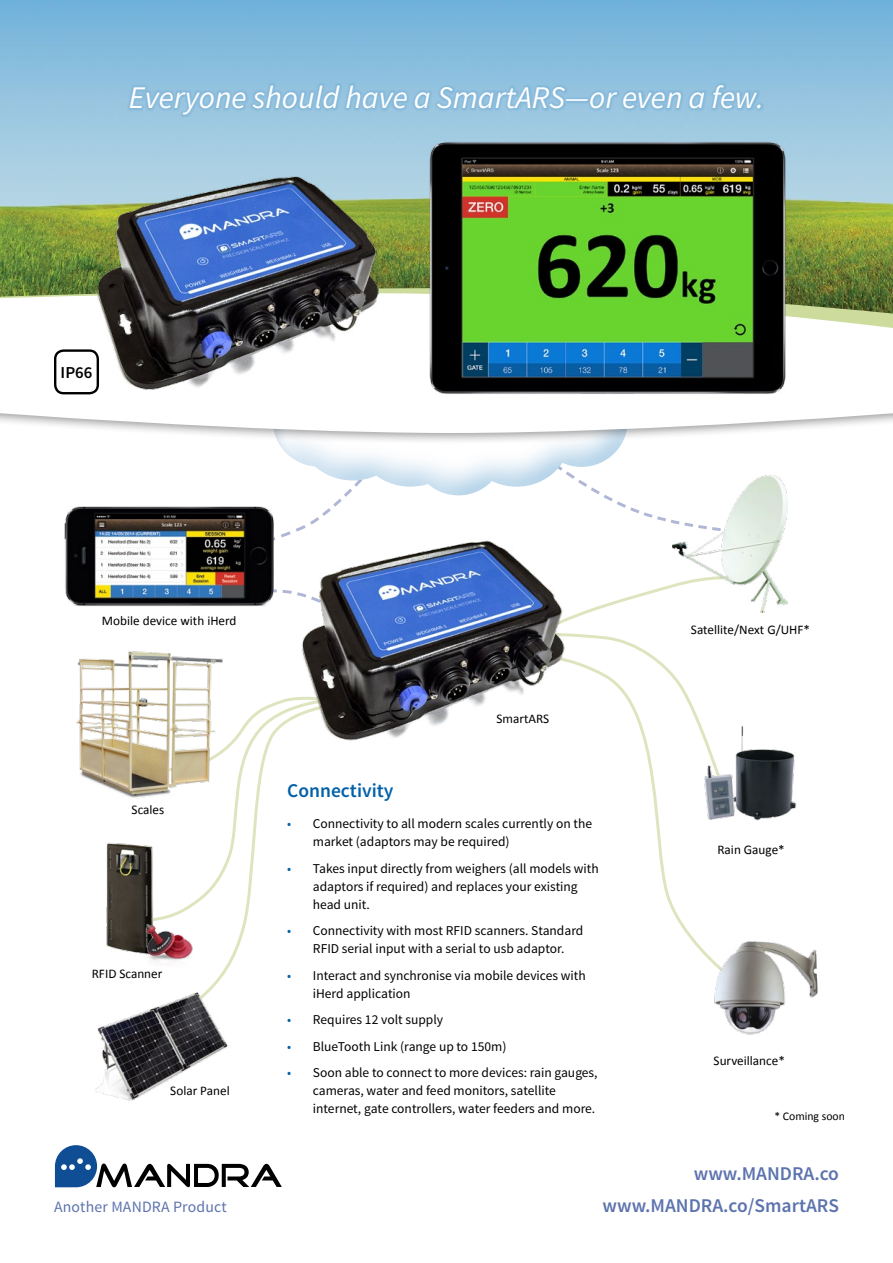
<style>
.page{position:relative;width:893px;height:1263px;background:#fff}
.page>*{position:absolute;margin:0;border:0;box-sizing:border-box;transform-origin:0 0}
.t1{font:italic 31.5px "Source Sans Pro";color:#fff}
.t2{font:600 19.5px/32px "Source Sans Pro";color:#5d73ae;text-align:right}
.t3{font:600 19.5px "Source Sans Pro";color:#0061a9}
.t4{font:600 16.8px "Source Sans Pro";color:#000}
.t5{font:15.75px "Source Sans Pro";letter-spacing:.01em;color:#5d73ae}
.t6{font:13.5px/18px "Source Sans Pro";color:#000}
.t7{font:13.2px "Calibri";color:#000}
.t8{font:11.7px "Calibri";color:#000}
.s1{color:#0061a9}
</style>
<div class="page">
<svg style="left:312px;top:503px;width:27px;height:18px"></svg>
<svg style="left:617px;top:503px;width:55px;height:20px"></svg>
<div style="left:257px;top:318px;width:385px;height:185px;background:#076cb6;opacity:.5"></div>
<img style="left:64px;top:496px;width:220px;height:110px">
<svg style="left:175px;top:703px;width:99px;height:220px"></svg>
<svg style="left:654px;top:801px;width:57px;height:161px"></svg>
<img style="left:672px;top:475px;width:115px;height:137px">
<svg style="left:609px;top:571px;width:128px;height:230px"></svg>
<img style="left:76px;top:651px;width:164px;height:147px">
<img style="left:699px;top:723px;width:98px;height:101px">
<img style="left:711px;top:941px;width:107px;height:94px">
<img style="left:95px;top:978px;width:133px;height:123px">
<img style="left:106px;top:843px;width:69px;height:110px">
<div style="left:0;top:0;width:893px;height:445px;background:#000;opacity:.4"></div>
<svg style="left:0;top:331px;width:893px;height:102px"></svg>
<img style="left:0;top:0;width:893px;height:314px">
<img style="left:406px;top:117px;width:404px;height:300px">
<div style="left:127px;top:83px;width:637px;height:35px;background:#0061a9;opacity:.3"></div>
<svg style="left:55px;top:1145px;width:227px;height:42px"></svg>
<img style="left:68px;top:155px;width:359px;height:269px">
<img style="left:274px;top:521px;width:335px;height:220px">
<img style="left:139px;top:919px;width:60px;height:43px">
<div style="left:54px;top:349px;width:45px;height:45px;border:2px solid #000;border-radius:8px"></div>
<h1 class="t1" style="left:129px;top:79px;width:637px">Everyone should have a SmartARS—or even a few.</h1>
<p class="t4" style="left:61px;top:362px;width:33px">IP66</p>
<p class="t7" style="left:102px;top:613px;width:136px">Mobile device with iHerd</p>
<p class="t7" style="left:497px;top:710px;width:54px">SmartARS</p>
<p class="t7" style="left:691px;top:621px;width:121px">Satellite/Next G/UHF*</p>
<p class="t7" style="left:132px;top:801px;width:34px">Scales</p>
<p class="t7" style="left:92px;top:965px;width:72px">RFID Scanner</p>
<p class="t7" style="left:170px;top:1082px;width:61px">Solar Panel</p>
<p class="t5" style="left:54px;top:1197px;width:80px">Another Mandra</p>
<p class="t5" style="left:173px;top:1197px;width:55px">Product</p>
<h2 class="t3" style="left:287px;top:779px;width:108px">Connectivity</h2>
<p class="t6" style="left:313px;top:815px;width:281px;text-indent:-26px"><span class="s1">•</span> Connectivity to all modern scales currently on the market (adaptors may be required)</p>
<p class="t6" style="left:313px;top:859px;width:287px;text-indent:-26px"><span class="s1">•</span> Takes input directly from weighers (all models with adaptors if required) and replaces your existing head unit.</p>
<p class="t6" style="left:287px;top:922px;width:298px;text-align:center"><span class="s1">•</span> Connectivity with most RFID scanners. Standard<br>RFID serial input with a serial to usb adaptor.</p>
<p class="t6" style="left:313px;top:966px;width:274px;text-indent:-26px"><span class="s1">•</span> Interact and synchronise via mobile devices with iHerd application</p>
<p class="t6" style="left:287px;top:1011px;width:157px"><span class="s1">•</span> Requires 12 volt supply</p>
<p class="t6" style="left:287px;top:1037px;width:221px"><span class="s1">•</span> BlueTooth Link (range up to 150m)</p>
<p class="t6" style="left:313px;top:1064px;width:286px;text-indent:-26px"><span class="s1">•</span> Soon able to connect to more devices: rain gauges, cameras, water and feed monitors, satellite internet, gate controllers, water feeders and more.</p>
<p class="t7" style="left:717px;top:841px;width:69px">Rain Gauge*</p>
<p class="t7" style="left:714px;top:1052px;width:73px">Surveillance*</p>
<p class="t8" style="left:774px;top:1108px;width:72px">* Coming soon</p>
<h2 class="t2" style="left:603px;top:1158px;width:238px">www.MANDRA.co www.MANDRA.co/SmartARS</h2>
</div>
